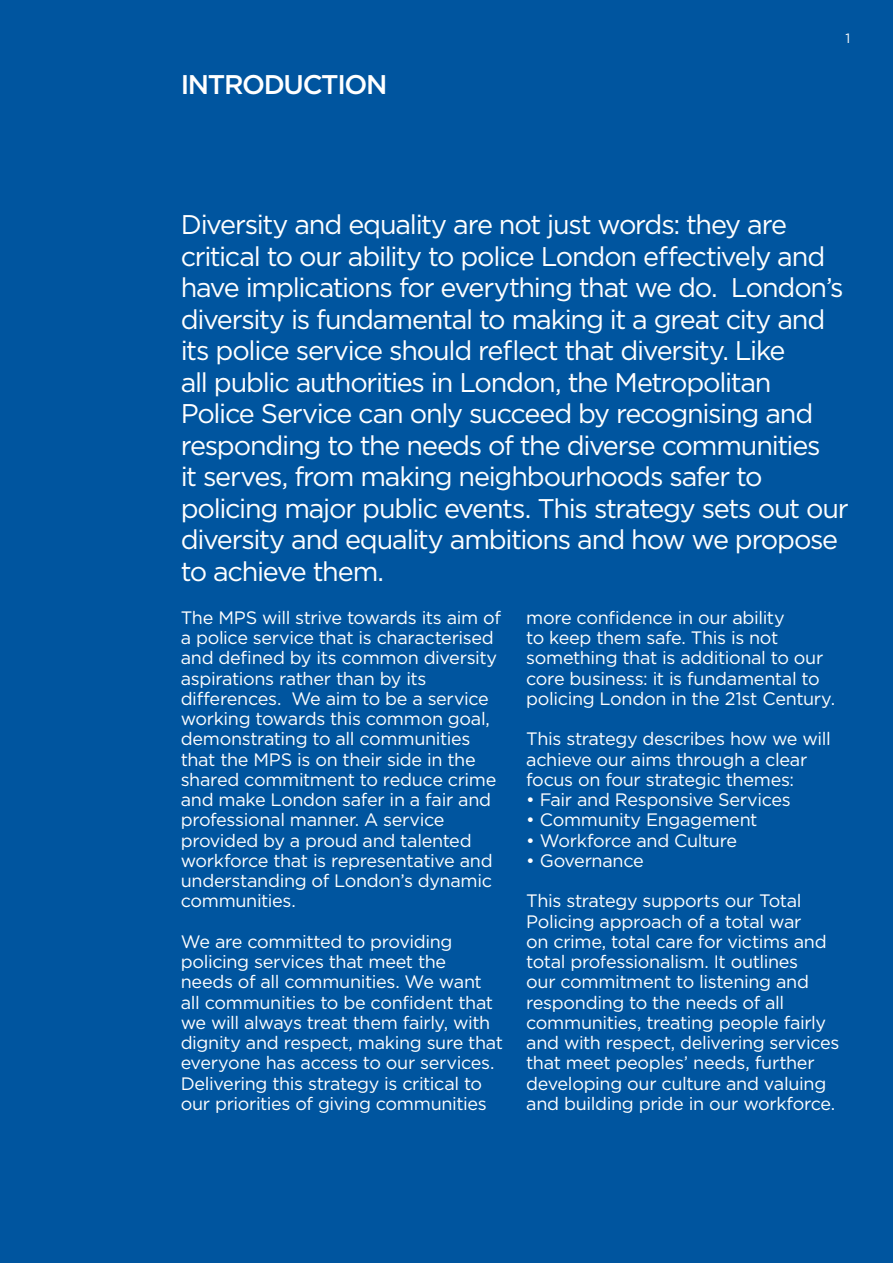
<style>
.page{position:relative;width:893px;height:1263px;background:#00559f}
.page>*{position:absolute;margin:0;border:0;box-sizing:border-box;transform-origin:0 0}
.t1{font:27px/31.5px "Gotham";letter-spacing:-.045em;color:#fff}
.t2{font:500 27px "Gotham";letter-spacing:-.05em;color:#fff}
.t3{font:18px/20.2px "Gotham";letter-spacing:-.02em;color:#fff}
.t4{font:13.5px "Gotham";color:#fff}
</style>
<div class="page">
<h1 class="t2" style="left:181px;top:67px;width:208px">INTRODUCTION</h1>
<p class="t4" style="left:846px;top:29px;width:6px">1</p>
<p class="t1" style="left:181px;top:208px;width:670px">Diversity and equality are not just words: they are critical to our ability to police London effectively and have implications for everything that we do. London’s diversity is fundamental to making it a great city and its police service should reflect that diversity. Like<br>all public authorities in London, the Metropolitan Police Service can only succeed by recognising and responding to the needs of the diverse communities<br>it serves, from making neighbourhoods safer to policing major public events. This strategy sets out our diversity and equality ambitions and how we propose to achieve them.</p>
<p class="t3" style="left:181px;top:607px;width:322px">The MPS will strive towards its aim of a police service that is characterised and defined by its common diversity aspirations rather than by its differences. We aim to be a service working towards this common goal, demonstrating to all communities that the MPS is on their side in the shared commitment to reduce crime and make London safer in a fair and professional manner. A service provided by a proud and talented workforce that is representative and understanding of London’s dynamic communities.</p>
<p class="t3" style="left:181px;top:931px;width:324px">We are committed to providing policing services that meet the needs of all communities. We want all communities to be confident that we will always treat them fairly, with dignity and respect, making sure that everyone has access to our services.<br>Delivering this strategy is critical to our priorities of giving communities</p>
<p class="t3" style="left:526px;top:607px;width:310px">more confidence in our ability<br>to keep them safe. This is not something that is additional to our core business: it is fundamental to policing London in the 21st Century.</p>
<p class="t3" style="left:526px;top:728px;width:306px">This strategy describes how we will achieve our aims through a clear focus on four strategic themes:</p>
<p class="t3" style="left:526px;top:789px;width:266px">• Fair and Responsive Services</p>
<p class="t3" style="left:526px;top:809px;width:233px">• Community Engagement</p>
<p class="t3" style="left:526px;top:830px;width:212px">• Workforce and Culture</p>
<p class="t3" style="left:526px;top:850px;width:119px">• Governance</p>
<p class="t3" style="left:526px;top:890px;width:315px">This strategy supports our Total Policing approach of a total war<br>on crime, total care for victims and total professionalism. It outlines<br>our commitment to listening and responding to the needs of all communities, treating people fairly and with respect, delivering services that meet peoples’ needs, further developing our culture and valuing and building pride in our workforce.</p>
</div>
